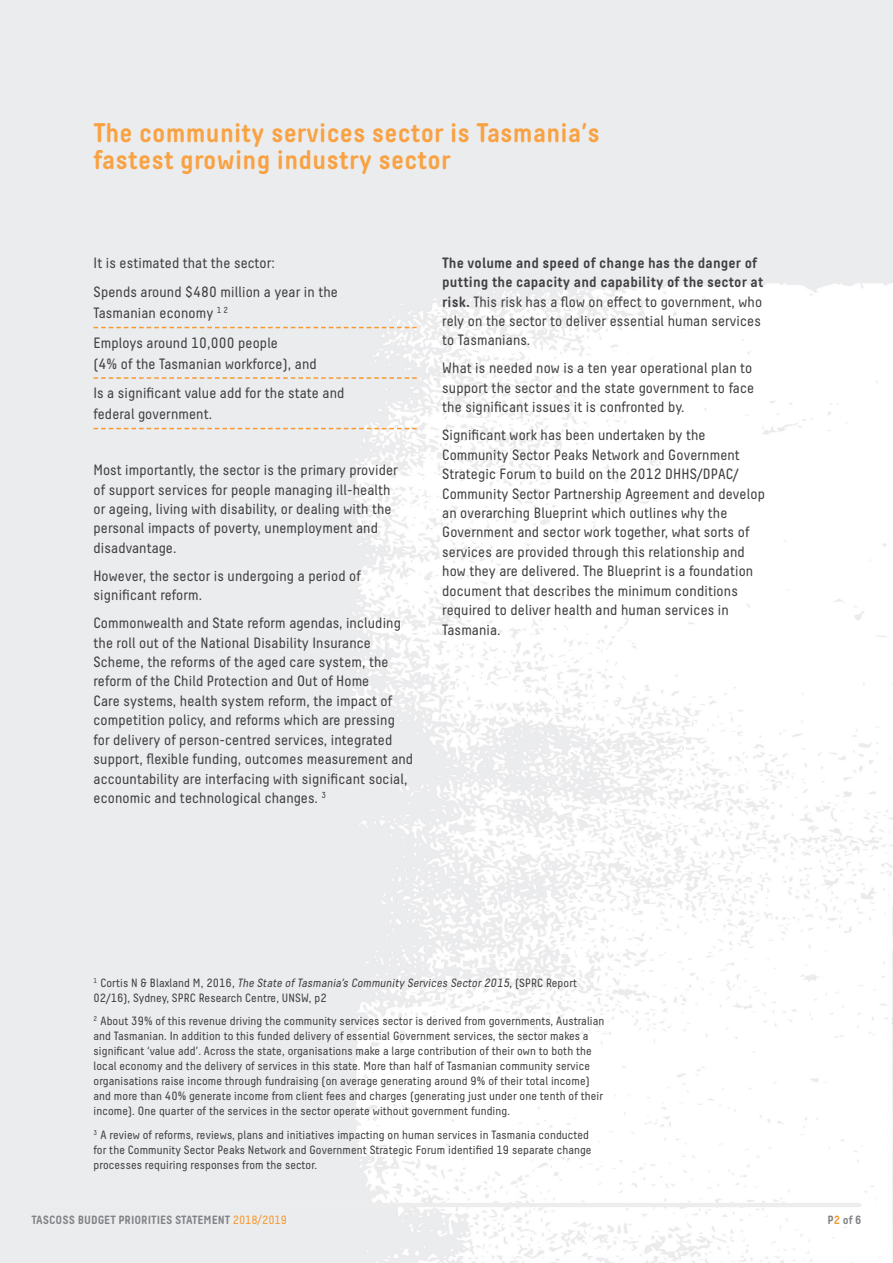
<style>
.page{position:relative;width:893px;height:1263px;background:#fff}
.page>*{position:absolute;margin:0;border:0;box-sizing:border-box;transform-origin:0 0}
.Body_Regular{font:700 27px/27px "Decima Round A";letter-spacing:.01em;color:#f9a243}
.Body_Regular-2{font:15px/19.5px "Decima Round A";letter-spacing:.01em;color:#414042}
.Body_Regular-3{font:12px/15px "Decima Round A";letter-spacing:.01em;color:#414042}
.t1{font:700 12px "Decima Round A";color:#808285}
.s1{font-weight:700}
.s2{font-style:italic}
.s3{font-weight:400;color:#f8992e}
.s4{color:#f8992e}
</style>
<div class="page">
<hr style="left:34px;top:1203px;width:825px;height:4px;background:#ededee">
<svg style="left:94px;top:327px;width:323px;height:1px"></svg>
<svg style="left:94px;top:377px;width:323px;height:2px"></svg>
<svg style="left:94px;top:428px;width:323px;height:1px"></svg>
<p class="Body_Regular" style="left:94px;top:119px;width:508px">The community services sector is Tasmania’s fastest growing industry sector</p>
<p class="Body_Regular-2" style="left:94px;top:253px;width:183px">It is estimated that the sector:</p>
<p class="Body_Regular-2" style="left:94px;top:282px;width:246px;line-height:21px">Spends around $480 million a year in the<br>Tasmanian economy <sup>1</sup> <sup>2</sup></p>
<p class="Body_Regular-2" style="left:94px;top:332px;width:225px;line-height:21px">Employs around 10,000 people<br>(4% of the Tasmanian workforce), and</p>
<p class="Body_Regular-2" style="left:94px;top:383px;width:252px;line-height:21px">Is a significant value add for the state and federal government.</p>
<p class="Body_Regular-2" style="left:94px;top:460px;width:306px">Most importantly, the sector is the primary provider of support services for people managing ill-health or ageing, living with disability, or dealing with the personal impacts of poverty, unemployment and disadvantage.</p>
<p class="Body_Regular-2" style="left:94px;top:566px;width:269px">However, the sector is undergoing a period of significant reform.</p>
<p class="Body_Regular-2" style="left:94px;top:613px;width:321px">Commonwealth and State reform agendas, including the roll out of the National Disability Insurance Scheme, the reforms of the aged care system, the reform of the Child Protection and Out of Home<br>Care systems, health system reform, the impact of competition policy, and reforms which are pressing for delivery of person-centred services, integrated support, flexible funding, outcomes measurement and accountability are interfacing with significant social, economic and technological changes. <sup>3</sup></p>
<p class="Body_Regular-2" style="left:442px;top:253px;width:323px"><span class="s1">The volume and speed of change has the danger of putting the capacity and capability of the sector at risk.</span> This risk has a flow on effect to government, who rely on the sector to deliver essential human services to Tasmanians.</p>
<p class="Body_Regular-2" style="left:442px;top:358px;width:313px;text-align:justify">What is needed now is a ten year operational plan to support the sector and the state government to face the significant issues it is confronted by.</p>
<p class="Body_Regular-2" style="left:442px;top:425px;width:324px">Significant work has been undertaken by the Community Sector Peaks Network and Government Strategic Forum to build on the 2012 DHHS/DPAC/ Community Sector Partnership Agreement and develop an overarching Blueprint which outlines why the Government and sector work together, what sorts of services are provided through this relationship and how they are delivered. The Blueprint is a foundation document that describes the minimum conditions required to deliver health and human services in Tasmania.</p>
<p class="Body_Regular-3" style="left:94px;top:975px;width:485px"><sup>1</sup> C o rti s N &amp; B la x la n d M , 2 0 1 6 , <span class="s2">The State of Tasmania’s Community Services Sector 2015</span>, ( S P R C R e p o rt<br>02/16), Sydney, SPRC Research Centre, UNSW, p2</p>
<p class="Body_Regular-3" style="left:94px;top:1014px;width:512px"><sup>2</sup> About 39% of this revenue driving the community services sector is derived from governments, Australian and Tasmanian. In addition to this funded delivery of essential Government services, the sector makes a significant ‘value add’. Across the state, organisations make a large contribution of their own to both the local economy and the delivery of services in this state. More than half of Tasmanian community service organisations raise income through fundraising (on average generating around 9% of their total income) and more than 40% generate income from client fees and charges (generating just under one tenth of their income). One quarter of the services in the sector operate without government funding.</p>
<p class="Body_Regular-3" style="left:94px;top:1127px;width:499px"><sup>3</sup> A review of reforms, reviews, plans and initiatives impacting on human services in Tasmania conducted for the Community Sector Peaks Network and Government Strategic Forum identified 19 separate change processes requiring responses from the sector.</p>
<p class="t1" style="left:31px;top:1213px;width:257px">TASCOSS BUDGET PRIORITIES STATEMENT <span class="s3">2018/2019</span></p>
<p class="t1" style="left:828px;top:1213px;width:35px">P<span class="s4">2</span> of 6</p>
</div>
